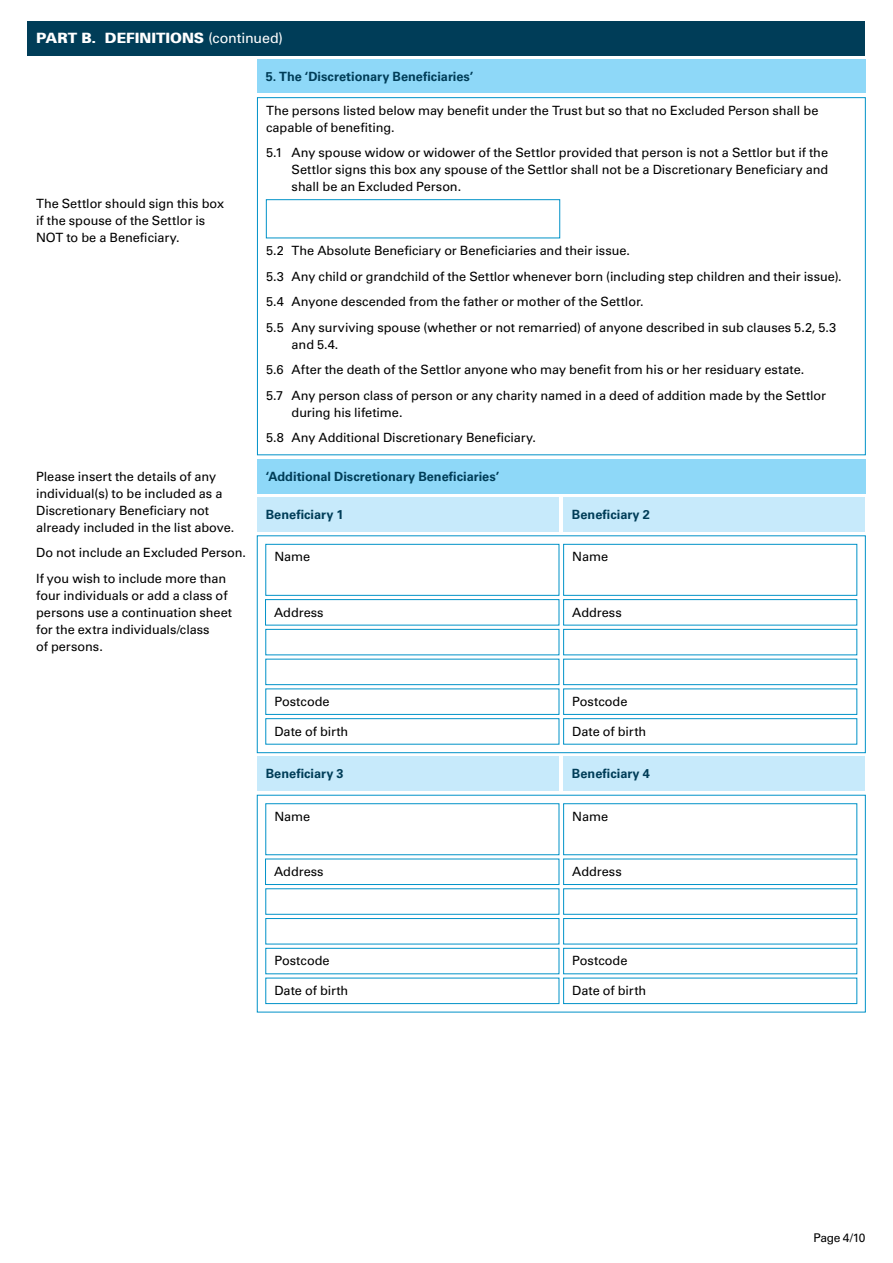
<style>
.page{position:relative;width:893px;height:1263px;background:#fff}
.page>*{position:absolute;margin:0;border:0;box-sizing:border-box;transform-origin:0 0}
.t1{font:900 14.25px "Univers 75";color:#fff}
.t2{font:14.25px "Univers LT Std";letter-spacing:-.015em;color:#fff}
.t3{font:12.75px/17px "Univers LT Std";letter-spacing:-.005em;color:#000}
.t4{font:700 12.75px "Univers LT Std";color:#003d58}
.t5{font:12px "Univers LT Std";letter-spacing:-.03em;color:#000}
</style>
<div class="page">
<div style="left:257px;top:60px;width:608px;height:33px;background:#8ed8f8"></div>
<div style="left:266px;top:199px;width:294px;height:39px;background:#fff;border:1px solid #0092c8"></div>
<div style="left:28px;top:21px;width:837px;height:34px;background:#003d58"></div>
<div style="left:257px;top:459px;width:608px;height:34px;background:#8ed8f8"></div>
<div style="left:257px;top:497px;width:302px;height:34px;background:#c7eafb"></div>
<div style="left:563px;top:497px;width:302px;height:34px;background:#c7eafb"></div>
<svg style="left:257px;top:536px;width:608px;height:217px"></svg>
<div style="left:266px;top:629px;width:293px;height:26px;background:#fff;border:1px solid #0092c8"></div>
<div style="left:266px;top:659px;width:293px;height:26px;background:#fff;border:1px solid #0092c8"></div>
<div style="left:266px;top:544px;width:293px;height:51px;background:#fff"></div>
<div style="left:266px;top:544px;width:293px;height:51px;border:1px solid #0092c8"></div>
<div style="left:266px;top:689px;width:293px;height:25px;background:#fff"></div>
<div style="left:266px;top:689px;width:293px;height:26px;border:1px solid #0092c8"></div>
<div style="left:266px;top:600px;width:293px;height:25px;background:#fff"></div>
<div style="left:265px;top:599px;width:294px;height:26px;border:1px solid #0092c8"></div>
<div style="left:564px;top:544px;width:293px;height:51px;background:#fff"></div>
<div style="left:563px;top:544px;width:294px;height:51px;border:1px solid #0092c8"></div>
<div style="left:563px;top:629px;width:294px;height:26px;background:#fff;border:1px solid #0092c8"></div>
<div style="left:563px;top:659px;width:294px;height:26px;background:#fff;border:1px solid #0092c8"></div>
<div style="left:564px;top:689px;width:293px;height:25px;background:#fff"></div>
<div style="left:563px;top:689px;width:294px;height:26px;border:1px solid #0092c8"></div>
<div style="left:564px;top:600px;width:293px;height:25px;background:#fff"></div>
<div style="left:563px;top:599px;width:294px;height:26px;border:1px solid #0092c8"></div>
<div style="left:564px;top:719px;width:293px;height:25px;background:#fff"></div>
<div style="left:563px;top:718px;width:294px;height:26px;border:1px solid #0092c8"></div>
<div style="left:266px;top:719px;width:293px;height:25px;background:#fff"></div>
<div style="left:266px;top:718px;width:293px;height:26px;border:1px solid #0092c8"></div>
<div style="left:257px;top:757px;width:302px;height:34px;background:#c7eafb"></div>
<div style="left:563px;top:757px;width:302px;height:34px;background:#c7eafb"></div>
<svg style="left:257px;top:795px;width:608px;height:217px"></svg>
<div style="left:266px;top:888px;width:293px;height:26px;background:#fff"></div>
<div style="left:266px;top:918px;width:293px;height:26px;background:#fff;border:1px solid #0092c8"></div>
<div style="left:266px;top:804px;width:293px;height:51px;background:#fff"></div>
<div style="left:266px;top:803px;width:293px;height:52px;border:1px solid #0092c8"></div>
<div style="left:266px;top:948px;width:293px;height:26px;background:#fff"></div>
<div style="left:266px;top:948px;width:293px;height:26px;border:1px solid #0092c8"></div>
<div style="left:266px;top:859px;width:293px;height:25px;background:#fff"></div>
<div style="left:265px;top:859px;width:294px;height:26px;border:1px solid #0092c8"></div>
<div style="left:564px;top:804px;width:293px;height:51px;background:#fff"></div>
<div style="left:563px;top:803px;width:294px;height:52px;border:1px solid #0092c8"></div>
<div style="left:563px;top:888px;width:294px;height:26px;background:#fff"></div>
<div style="left:563px;top:918px;width:294px;height:26px;background:#fff;border:1px solid #0092c8"></div>
<div style="left:564px;top:948px;width:293px;height:26px;background:#fff"></div>
<div style="left:563px;top:948px;width:294px;height:26px;border:1px solid #0092c8"></div>
<div style="left:564px;top:859px;width:293px;height:25px;background:#fff"></div>
<div style="left:563px;top:859px;width:294px;height:26px;border:1px solid #0092c8"></div>
<div style="left:564px;top:978px;width:293px;height:25px;background:#fff"></div>
<div style="left:563px;top:978px;width:294px;height:26px;border:1px solid #0092c8"></div>
<div style="left:266px;top:978px;width:293px;height:25px;background:#fff"></div>
<div style="left:266px;top:978px;width:293px;height:26px;border:1px solid #0092c8"></div>
<p class="t1" style="left:36px;top:29px;width:11px">PART</p>
<p class="t1" style="left:81px;top:29px;width:38px">B. dEFINITIONS</p>
<p class="t2" style="left:208px;top:29px;width:76px">(continued)</p>
<p class="t3" style="left:36px;top:195px;width:189px">The Settlor should sign this box if the spouse of the Settlor is<br>NOT to be a Beneficiary.</p>
<p class="t3" style="left:36px;top:468px;width:200px">Please insert the details of any individual(s) to be included as a Discretionary Beneficiary not already included in the list above.</p>
<p class="t3" style="left:36px;top:540px;width:212px;line-height:25.5px">Do not include an Excluded Person.<br>If you wish to include more than</p>
<p class="t3" style="left:36px;top:587px;width:197px">four individuals or add a class of persons use a continuation sheet for the extra individuals/class<br>of persons.</p>
<p class="t4" style="left:266px;top:69px;width:209px">5. The ‘Discretionary Beneficiaries’</p>
<p class="t3" style="left:266px;top:102px;width:554px">The persons listed below may benefit under the Trust but so that no Excluded Person shall be capable of benefiting.</p>
<p class="t3" style="left:292px;top:144px;width:538px;text-align:justify;text-indent:-26px">5.1 Any spouse widow or widower of the Settlor provided that person is not a Settlor but if the Settlor signs this box any spouse of the Settlor shall not be a Discretionary Beneficiary and shall be an Excluded Person.</p>
<p class="t3" style="left:266px;top:238px;width:577px;line-height:25.5px">5.2 The Absolute Beneficiary or Beneficiaries and their issue.<br>5.3 Any child or grandchild of the Settlor whenever born (including step children and their issue).<br>5.4 Anyone descended from the father or mother of the Settlor.<br>5.5 Any surviving spouse (whether or not remarried) of anyone described in sub clauses 5.2, 5.3</p>
<p class="t3" style="left:266px;top:331px;width:561px;line-height:25.5px;text-indent:26px">and 5.4.<br>5.6 After the death of the Settlor anyone who may benefit from his or her residuary estate.<br>5.7 Any person class of person or any charity named in a deed of addition made by the Settlor</p>
<p class="t3" style="left:266px;top:400px;width:271px;line-height:25.5px;text-indent:26px">during his lifetime.<br>5.8 Any Additional Discretionary Beneficiary.</p>
<p class="t4" style="left:266px;top:469px;width:235px">‘Additional Discretionary Beneficiaries’</p>
<p class="t4" style="left:266px;top:507px;width:79px">Beneficiary 1</p>
<p class="t4" style="left:572px;top:507px;width:79px">Beneficiary 2</p>
<p class="t3" style="left:274px;top:548px;width:37px">Name</p>
<p class="t3" style="left:572px;top:548px;width:37px">Name</p>
<p class="t3" style="left:274px;top:604px;width:51px">Address</p>
<p class="t3" style="left:274px;top:693px;width:57px">Postcode</p>
<p class="t3" style="left:572px;top:604px;width:51px">Address</p>
<p class="t3" style="left:572px;top:693px;width:57px">Postcode</p>
<p class="t3" style="left:274px;top:723px;width:75px">Date of birth</p>
<p class="t3" style="left:572px;top:723px;width:75px">Date of birth</p>
<p class="t4" style="left:266px;top:766px;width:79px">Beneficiary 3</p>
<p class="t4" style="left:572px;top:766px;width:79px">Beneficiary 4</p>
<p class="t3" style="left:274px;top:808px;width:37px">Name</p>
<p class="t3" style="left:572px;top:808px;width:37px">Name</p>
<p class="t3" style="left:274px;top:863px;width:51px">Address</p>
<p class="t3" style="left:572px;top:863px;width:51px">Address</p>
<p class="t3" style="left:274px;top:952px;width:57px">Postcode</p>
<p class="t3" style="left:572px;top:952px;width:57px">Postcode</p>
<p class="t3" style="left:274px;top:982px;width:75px">Date of birth</p>
<p class="t3" style="left:572px;top:982px;width:75px">Date of birth</p>
<p class="t5" style="left:813px;top:1230px;width:53px">Page 4/10</p>
</div>
